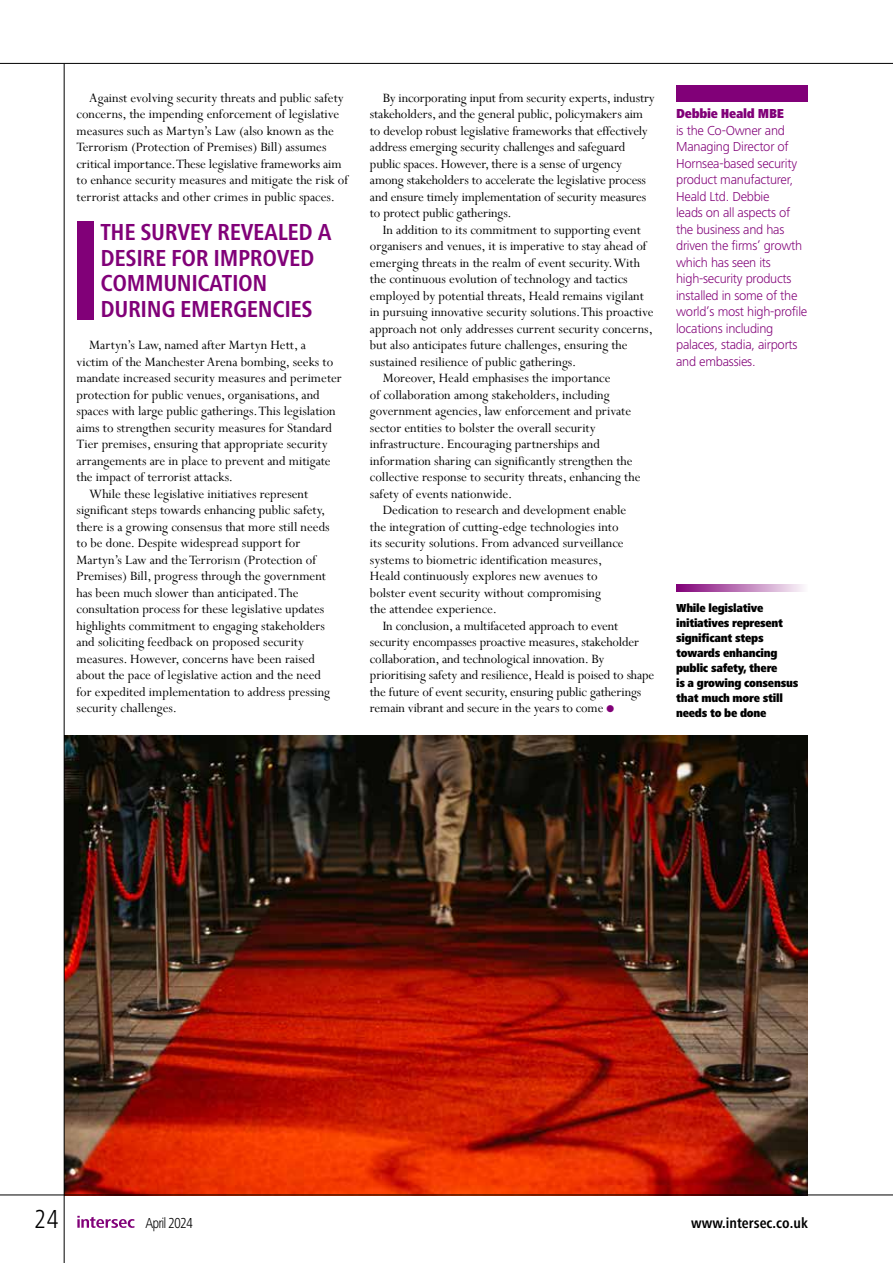
<style>
.page{position:relative;width:893px;height:1263px;background:#fff}
.page>*{position:absolute;margin:0;border:0;box-sizing:border-box;transform-origin:0 0}
.t1{font:300 condensed 27px "Frutiger Next LTW1 G";color:#000}
.t2{font:700 condensed 24px/25.5px "Frutiger Next LT";letter-spacing:-.015em;color:#810078}
.t3{font:700 condensed 15px "Frutiger Next LT";color:#000}
.t4{font:300 condensed 15px "Frutiger Next LTW1 G";letter-spacing:-.06em;color:#000}
.t5{font:14.25px/16.5px "Perpetua";color:#000}
.t6{font:300 13.5px/16.5px "Frutiger Next LT";letter-spacing:-.02em;color:#810078}
.t7{font:900 condensed 13.5px "Frutiger Next Pro";letter-spacing:-.02em;color:#810078}
.t8{font:900 condensed 12px/15px "Frutiger Next Pro";letter-spacing:-.02em;color:#000}
.s1{color:#810078}
</style>
<div class="page">
<img style="left:65px;top:736px;width:743px;height:458px">
<hr style="left:64px;top:64px;width:1px;height:1199px;background:#000">
<hr style="left:0;top:63px;width:893px;height:1px;background:#000">
<svg style="left:77px;top:1216px;width:58px;height:12px"></svg>
<hr style="left:0;top:1194px;width:893px;height:1px;background:#000">
<svg style="left:676px;top:584px;width:128px;height:7px"></svg>
<div style="left:676px;top:85px;width:132px;height:17px;background:#810078"></div>
<div style="left:77px;top:221px;width:17px;height:99px;background:#810078"></div>
<p class="t5" style="left:77px;top:89px;width:273px;text-indent:13px">Against evolving security threats and public safety concerns, the impending enforcement of legislative measures such as Martyn’s Law (also known as the Terrorism (Protection of Premises) Bill) assumes critical importance. These legislative frameworks aim to enhance security measures and mitigate the risk of terrorist attacks and other crimes in public spaces.</p>
<h2 class="t2" style="left:101px;top:220px;width:233px">THE SURVEY REVEALED A<br>DESIRE FOR IMPROVED<br>COMMUNICATION<br>DURING EMERGENCIES</h2>
<p class="t5" style="left:89px;top:336px;width:218px">Martyn’s Law, named after Martyn Hett, a</p>
<p class="t5" style="left:77px;top:353px;width:258px">victim of the Manchester Arena bombing, seeks to</p>
<p class="t5" style="left:77px;top:369px;width:267px">mandate increased security measures and perimeter</p>
<p class="t5" style="left:77px;top:386px;width:245px">protection for public venues, organisations, and</p>
<p class="t5" style="left:77px;top:402px;width:261px">spaces with large public gatherings. This legislation</p>
<p class="t5" style="left:77px;top:419px;width:257px">aims to strengthen security measures for Standard</p>
<p class="t5" style="left:77px;top:435px;width:253px">Tier premises, ensuring that appropriate security</p>
<p class="t5" style="left:77px;top:452px;width:256px">arrangements are in place to prevent and mitigate</p>
<p class="t5" style="left:77px;top:468px;width:158px">the impact of terrorist attacks.</p>
<p class="t5" style="left:89px;top:485px;width:220px">While these legislative initiatives represent</p>
<p class="t5" style="left:77px;top:501px;width:250px">significant steps towards enhancing public safety,</p>
<p class="t5" style="left:77px;top:518px;width:255px">there is a growing consensus that more still needs</p>
<p class="t5" style="left:77px;top:534px;width:225px">to be done. Despite widespread support for</p>
<p class="t5" style="left:77px;top:551px;width:241px">Martyn’s Law and the Terrorism (Protection of</p>
<p class="t5" style="left:77px;top:567px;width:251px">Premises) Bill, progress through the government</p>
<p class="t5" style="left:77px;top:584px;width:223px">has been much slower than anticipated. The</p>
<p class="t5" style="left:77px;top:600px;width:249px">consultation process for these legislative updates</p>
<p class="t5" style="left:77px;top:617px;width:250px">highlights commitment to engaging stakeholders</p>
<p class="t5" style="left:77px;top:633px;width:229px">and soliciting feedback on proposed security</p>
<p class="t5" style="left:77px;top:650px;width:240px">measures. However, concerns have been raised</p>
<p class="t5" style="left:77px;top:666px;width:246px">about the pace of legislative action and the need</p>
<p class="t5" style="left:77px;top:683px;width:255px">for expedited implementation to address pressing</p>
<p class="t5" style="left:77px;top:699px;width:102px">security challenges.</p>
<p class="t5" style="left:370px;top:89px;width:286px;text-indent:13px">By incorporating input from security experts, industry stakeholders, and the general public, policymakers aim to develop robust legislative frameworks that effectively address emerging security challenges and safeguard public spaces. However, there is a sense of urgency among stakeholders to accelerate the legislative process and ensure timely implementation of security measures to protect public gatherings.</p>
<p class="t5" style="left:383px;top:221px;width:260px">In addition to its commitment to supporting event</p>
<p class="t5" style="left:370px;top:237px;width:278px">organisers and venues, it is imperative to stay ahead of</p>
<p class="t5" style="left:370px;top:254px;width:272px">emerging threats in the realm of event security. With</p>
<p class="t5" style="left:370px;top:270px;width:259px">the continuous evolution of technology and tactics</p>
<p class="t5" style="left:370px;top:287px;width:275px">employed by potential threats, Heald remains vigilant</p>
<p class="t5" style="left:370px;top:303px;width:285px">in pursuing innovative security solutions. This proactive</p>
<p class="t5" style="left:370px;top:320px;width:284px">approach not only addresses current security concerns,</p>
<p class="t5" style="left:370px;top:336px;width:259px">but also anticipates future challenges, ensuring the</p>
<p class="t5" style="left:370px;top:353px;width:208px">sustained resilience of public gatherings.</p>
<p class="t5" style="left:383px;top:369px;width:229px">Moreover, Heald emphasises the importance</p>
<p class="t5" style="left:370px;top:386px;width:241px">of collaboration among stakeholders, including</p>
<p class="t5" style="left:370px;top:402px;width:263px">government agencies, law enforcement and private</p>
<p class="t5" style="left:370px;top:419px;width:227px">sector entities to bolster the overall security</p>
<p class="t5" style="left:370px;top:435px;width:232px">infrastructure. Encouraging partnerships and</p>
<p class="t5" style="left:370px;top:452px;width:264px">information sharing can significantly strengthen the</p>
<p class="t5" style="left:370px;top:468px;width:272px">collective response to security threats, enhancing the</p>
<p class="t5" style="left:370px;top:485px;width:144px">safety of events nationwide.</p>
<p class="t5" style="left:383px;top:501px;width:245px">Dedication to research and development enable</p>
<p class="t5" style="left:370px;top:518px;width:250px">the integration of cutting-edge technologies into</p>
<p class="t5" style="left:370px;top:534px;width:255px">its security solutions. From advanced surveillance</p>
<p class="t5" style="left:370px;top:551px;width:234px">systems to biometric identification measures,</p>
<p class="t5" style="left:370px;top:568px;width:229px">Heald continuously explores new avenues to</p>
<p class="t5" style="left:370px;top:584px;width:233px">bolster event security without compromising</p>
<p class="t5" style="left:370px;top:601px;width:128px">the attendee experience.</p>
<p class="t5" style="left:383px;top:617px;width:237px">In conclusion, a multifaceted approach to event</p>
<p class="t5" style="left:370px;top:634px;width:271px">security encompasses proactive measures, stakeholder</p>
<p class="t5" style="left:370px;top:650px;width:236px">collaboration, and technological innovation. By</p>
<p class="t5" style="left:370px;top:667px;width:286px">prioritising safety and resilience, Heald is poised to shape</p>
<p class="t5" style="left:370px;top:683px;width:273px">the future of event security, ensuring public gatherings</p>
<p class="t5" style="left:370px;top:700px;width:246px">remain vibrant and secure in the years to come <span class="s1">●</span></p>
<p class="t7" style="left:676px;top:106px;width:110px">Debbie Heald MBE</p>
<p class="t6" style="left:676px;top:122px;width:133px">is the Co-Owner and<br>Managing Director of<br>Hornsea-based security product manufacturer,<br>Heald Ltd. Debbie<br>leads on all aspects of the business and has driven the firms’ growth which has seen its high-security products installed in some of the world’s most high-profile locations including palaces, stadia, airports and embassies.</p>
<p class="t8" style="left:676px;top:600px;width:124px">While legislative initiatives represent significant steps towards enhancing public safety, there<br>is a growing consensus that much more still needs to be done</p>
<h1 class="t1" style="left:34px;top:1203px;width:26px">24</h1>
<p class="t4" style="left:146px;top:1214px;width:49px">April 2024</p>
<p class="t3" style="left:691px;top:1214px;width:118px">www.intersec.co.uk</p>
</div>
